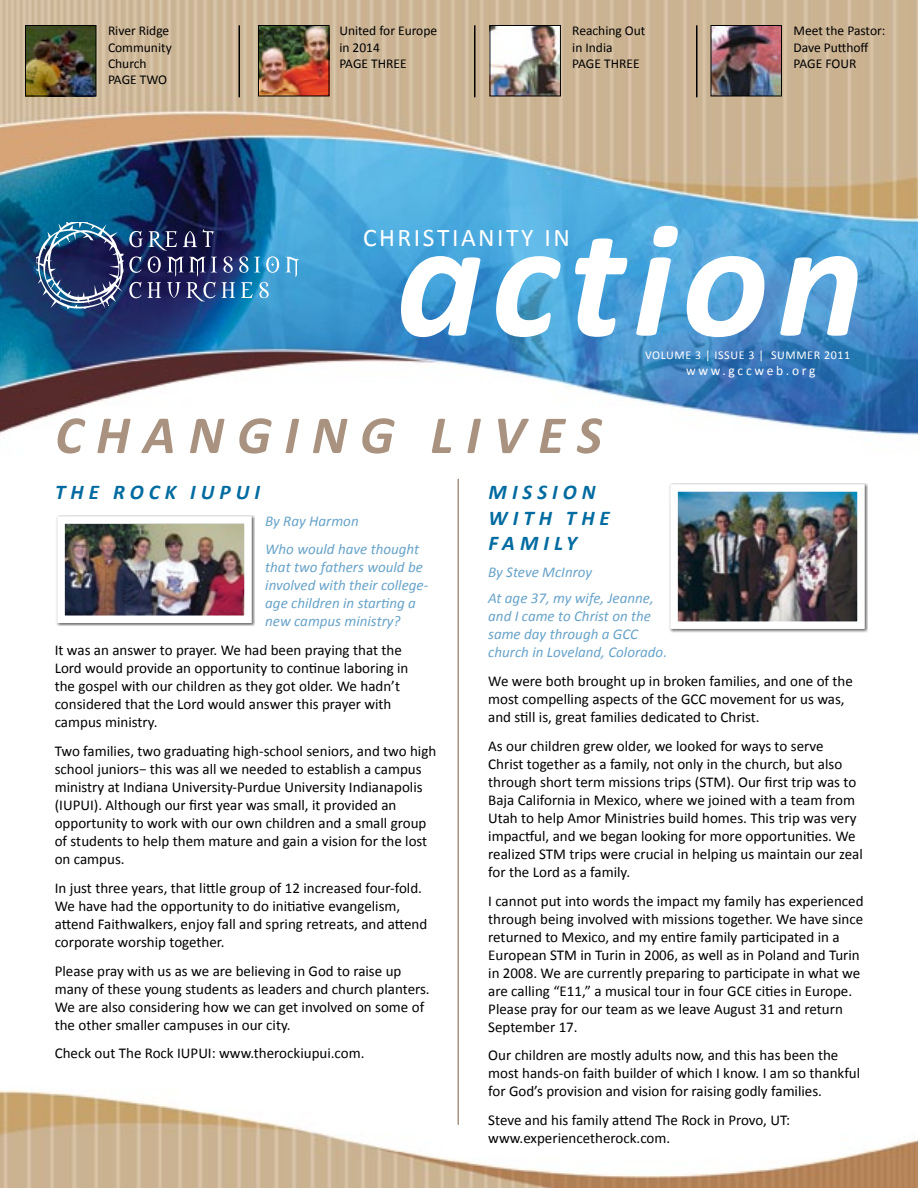
<style>
.page{position:relative;width:918px;height:1188px;background:#fff}
.page>*{position:absolute;margin:0;border:0;box-sizing:border-box;transform-origin:0 0}
.t1{font:italic 700 165px "Calibri";color:#fff}
.t2{font:italic 700 54px "Calibri";letter-spacing:.24em;color:#a99380}
.t3{font:25.5px "Calibri";letter-spacing:.1em;color:#fff}
.t4{font:italic 700 21px/25.2px "Calibri";letter-spacing:.24em;color:#006ba0}
.t5{font:15px/18px "Calibri";color:#000}
.t6{font:italic 15px/18px "Calibri";color:#68a3c9}
.t7{font:13.5px/16.2px "Calibri";color:#000}
.t8{font:13.5px "Calibri";letter-spacing:.2em;color:#fff}
.t9{font:12px "Calibri";letter-spacing:.05em;color:#fff}
</style>
<div class="page">
<img style="left:0;top:0;width:918px;height:435px">
<img style="left:0;top:1088px;width:918px;height:100px">
<img style="left:27px;top:27px;width:67px;height:67px">
<div style="left:25px;top:25px;width:71px;height:71px;border:1px solid #000"></div>
<img style="left:260px;top:27px;width:67px;height:67px">
<div style="left:258px;top:25px;width:71px;height:71px;border:1px solid #000"></div>
<img style="left:492px;top:27px;width:67px;height:67px">
<div style="left:490px;top:25px;width:71px;height:71px;border:1px solid #000"></div>
<img style="left:713px;top:27px;width:67px;height:67px">
<div style="left:711px;top:25px;width:71px;height:71px;border:1px solid #000"></div>
<hr style="left:238px;top:25px;width:2px;height:72px;background:#000">
<hr style="left:474px;top:25px;width:2px;height:72px;background:#000">
<hr style="left:696px;top:25px;width:2px;height:72px;background:#000">
<svg style="left:129px;top:231px;width:14px;height:16px"></svg>
<svg style="left:149px;top:231px;width:28px;height:19px"></svg>
<svg style="left:183px;top:231px;width:14px;height:16px"></svg>
<svg style="left:203px;top:229px;width:11px;height:18px"></svg>
<svg style="left:129px;top:256px;width:13px;height:17px"></svg>
<svg style="left:148px;top:256px;width:13px;height:17px"></svg>
<svg style="left:285px;top:257px;width:14px;height:20px"></svg>
<svg style="left:129px;top:282px;width:32px;height:16px"></svg>
<svg style="left:167px;top:256px;width:112px;height:45px;background:#426898"></svg>
<img style="left:36px;top:222px;width:87px;height:87px">
<hr style="left:458px;top:479px;width:1px;height:645px;background:#a99380">
<div style="left:56px;top:515px;width:199px;height:111px;background:#000;opacity:.6"></div>
<img style="left:66px;top:525px;width:177px;height:89px">
<div style="left:57px;top:516px;width:195px;height:107px;border:8px solid #fff"></div>
<div style="left:669px;top:483px;width:199px;height:150px;background:#000;opacity:.6"></div>
<img style="left:679px;top:493px;width:177px;height:127px">
<div style="left:670px;top:484px;width:195px;height:145px;border:8px solid #fff"></div>
<p class="t7" style="left:108px;top:22px;width:65px">River Ridge<br>Community<br>Church<br>PAGE TWO</p>
<p class="t7" style="left:339px;top:22px;width:99px">United for Europe in 2014<br>PAGE THREE</p>
<p class="t7" style="left:572px;top:22px;width:75px">Reaching Out in India<br>PAGE THREE</p>
<p class="t7" style="left:794px;top:22px;width:93px">Meet the Pastor:<br>Dave Putthoff<br>PAGE FOUR</p>
<h1 class="t1" style="left:396px;top:178px;width:470px">ACTION</h1>
<h3 class="t3" style="left:363px;top:221px;width:208px">CHRISTIANITY IN</h3>
<p class="t9" style="left:645px;top:347px;width:207px">VOLUME 3 | ISSUE 3 | SUMMER 2011</p>
<p class="t8" style="left:686px;top:362px;width:131px">www.gccweb.org</p>
<h2 class="t2" style="left:55px;top:402px;width:548px">CHANGING LIVES</h2>
<h3 class="t4" style="left:55px;top:478px;width:206px">THE ROCK IUPUI</h3>
<p class="t6" style="left:265px;top:506px;width:155px;line-height:28.8px">By Ray Harmon<br>Who would have thought</p>
<p class="t6" style="left:265px;top:558px;width:165px">that two fathers would be involved with their college&shy;age children in starting a new campus ministry?</p>
<p class="t5" style="left:55px;top:641px;width:355px">It was an answer to prayer. We had been praying that the Lord would provide an opportunity to continue laboring in the gospel with our children as they got older. We hadn’t considered that the Lord would answer this prayer with campus ministry.</p>
<p class="t5" style="left:55px;top:741px;width:383px">Two families, two graduating high-school seniors, and two high school juniors− this was all we needed to establish a campus ministry at Indiana University-Purdue University Indianapolis (IUPUI). Although our first year was small, it provided an opportunity to work with our own children and a small group of students to help them mature and gain a vision for the lost on campus.</p>
<p class="t5" style="left:55px;top:878px;width:374px">In just three years, that little group of 12 increased four-fold.<br>We have had the opportunity to do initiative evangelism, attend Faithwalkers, enjoy fall and spring retreats, and attend corporate worship together.</p>
<p class="t5" style="left:55px;top:961px;width:376px">Please pray with us as we are believing in God to raise up many of these young students as leaders and church planters.<br>We are also considering how we can get involved on some of the other smaller campuses in our city.</p>
<p class="t5" style="left:55px;top:1044px;width:311px">Check out The Rock IUPUI: www.therockiupui.com.</p>
<h3 class="t4" style="left:489px;top:479px;width:123px">MISSION<br>WITH THE<br>FAMILY</h3>
<p class="t6" style="left:488px;top:557px;width:167px;line-height:26.7px">By Steve McInroy<br>At age 37, my wife, Jeanne,</p>
<p class="t6" style="left:488px;top:606px;width:180px">and I came to Christ on the same day through a GCC church in Loveland, Colorado.</p>
<p class="t5" style="left:488px;top:671px;width:366px">We were both brought up in broken families, and one of the most compelling aspects of the GCC movement for us was, and still is, great families dedicated to Christ.</p>
<p class="t5" style="left:488px;top:736px;width:376px">As our children grew older, we looked for ways to serve<br>Christ together as a family, not only in the church, but also through short term missions trips (STM). Our first trip was to Baja California in Mexico, where we joined with a team from Utah to help Amor Ministries build homes. This trip was very impactful, and we began looking for more opportunities. We realized STM trips were crucial in helping us maintain our zeal for the Lord as a family.</p>
<p class="t5" style="left:488px;top:891px;width:377px">I cannot put into words the impact my family has experienced through being involved with missions together. We have since returned to Mexico, and my entire family participated in a European STM in Turin in 2006, as well as in Poland and Turin in 2008. We are currently preparing to participate in what we are calling “E11,” a musical tour in four GCE cities in Europe.<br>Please pray for our team as we leave August 31 and return September 17.</p>
<p class="t5" style="left:488px;top:1046px;width:374px">Our children are mostly adults now, and this has been the most hands-on faith builder of which I know. I am so thankful for God’s provision and vision for raising godly families.</p>
<p class="t5" style="left:488px;top:1110px;width:304px">Steve and his family attend The Rock in Provo, UT: www.experiencetherock.com.</p>
</div>
